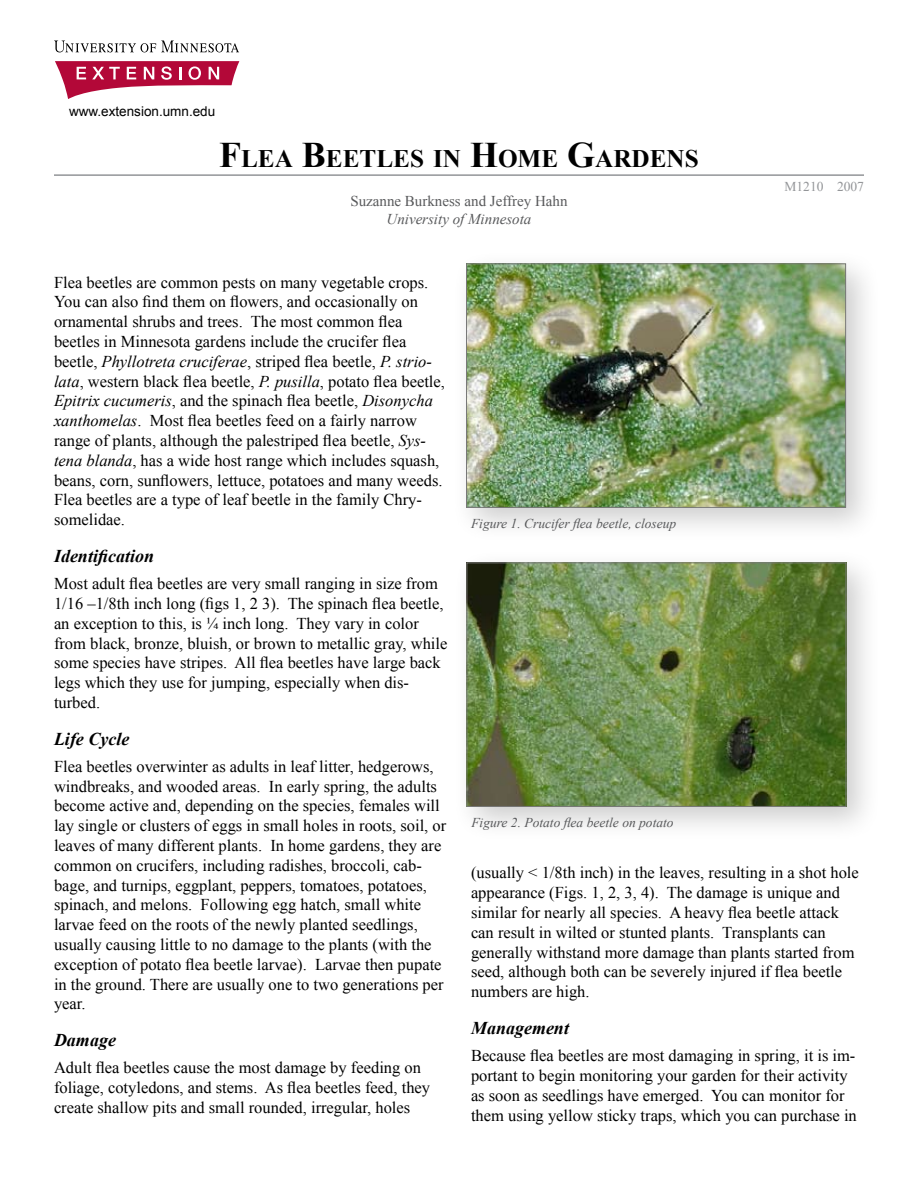
<style>
.page{position:relative;width:918px;height:1188px;background:#fff}
.page>*{position:absolute;margin:0;border:0;box-sizing:border-box;transform-origin:0 0}
.t1{font:700 25.2px "Times New Roman";color:#000}
.t2{font:italic 700 18px "Times New Roman";color:#000}
.t3{font:16.5px/19.8px "Times New Roman";color:#000}
.t4{font:15px "Times New Roman";color:#58595b}
.t5{font:italic 15px "Times New Roman";color:#58595b}
.t6{font:italic 13.5px "Times New Roman";color:#58595b}
.t7{font:13.5px "Arial";color:#000}
.t8{font:13.5px "Times New Roman";color:#939598}
.s1{font-size:36px}
.s2{font-style:italic}
</style>
<div class="page">
<svg style="left:55px;top:41px;width:184px;height:11px"></svg>
<svg style="left:55px;top:61px;width:184px;height:38px"></svg>
<hr style="left:54px;top:174px;width:810px;height:2px;background:#939598">
<div style="left:450px;top:247px;width:441px;height:305px;background:#000;opacity:.2"></div>
<img style="left:468px;top:265px;width:376px;height:241px">
<div style="left:466px;top:263px;width:380px;height:245px;border:1px solid #787878"></div>
<div style="left:450px;top:546px;width:441px;height:305px;background:#000;opacity:.2"></div>
<img style="left:468px;top:564px;width:376px;height:241px">
<div style="left:466px;top:562px;width:380px;height:245px;border:1px solid #787878"></div>
<p class="t7" style="left:69px;top:103px;width:148px">www.extension.umn.edu</p>
<h1 class="t1" style="left:219px;top:141px;width:481px"><span class="s1">F</span>LEA <span class="s1">B</span>EETLES IN <span class="s1">H</span>OME <span class="s1">G</span>ARDENS</h1>
<p class="t4" style="left:350px;top:191px;width:219px">Suzanne Burkness and Jeffrey Hahn</p>
<p class="t5" style="left:387px;top:209px;width:146px">University of Minnesota</p>
<p class="t8" style="left:784px;top:177px;width:81px">M1210 2007</p>
<p class="t3" style="left:54px;top:272px;width:393px">Flea beetles are common pests on many vegetable crops.<br>You can also find them on flowers, and occasionally on ornamental shrubs and trees. The most common flea beetles in Minnesota gardens include the crucifer flea beetle, <span class="s2">Phyllotreta cruciferae</span>, striped flea beetle, <span class="s2">P. strio&shy;lata</span>, western black flea beetle, <span class="s2">P. pusilla</span>, potato flea beetle, <span class="s2">Epitrix cucumeris</span>, and the spinach flea beetle, <span class="s2">Disonycha xanthomelas</span>. Most flea beetles feed on a fairly narrow range of plants, although the palestriped flea beetle, <span class="s2">Sys&shy;tena blanda</span>, has a wide host range which includes squash, beans, corn, sunflowers, lettuce, potatoes and many weeds.<br>Flea beetles are a type of leaf beetle in the family Chry&shy;somelidae.</p>
<p class="t2" style="left:54px;top:543px;width:102px">Identification</p>
<p class="t3" style="left:54px;top:573px;width:395px">Most adult flea beetles are very small ranging in size from 1/16 –1/8th inch long (figs 1, 2 3). The spinach flea beetle, an exception to this, is ¼ inch long. They vary in color from black, bronze, bluish, or brown to metallic gray, while some species have stripes. All flea beetles have large back legs which they use for jumping, especially when dis&shy;turbed.</p>
<p class="t2" style="left:54px;top:726px;width:77px">Life Cycle</p>
<p class="t3" style="left:54px;top:756px;width:394px">Flea beetles overwinter as adults in leaf litter, hedgerows, windbreaks, and wooded areas. In early spring, the adults become active and, depending on the species, females will lay single or clusters of eggs in small holes in roots, soil, or leaves of many different plants. In home gardens, they are common on crucifers, including radishes, broccoli, cab&shy;bage, and turnips, eggplant, peppers, tomatoes, potatoes, spinach, and melons. Following egg hatch, small white larvae feed on the roots of the newly planted seedlings, usually causing little to no damage to the plants (with the exception of potato flea beetle larvae). Larvae then pupate in the ground. There are usually one to two generations per year.</p>
<p class="t2" style="left:54px;top:1027px;width:63px">Damage</p>
<p class="t3" style="left:54px;top:1058px;width:378px">Adult flea beetles cause the most damage by feeding on foliage, cotyledons, and stems. As flea beetles feed, they create shallow pits and small rounded, irregular, holes</p>
<p class="t6" style="left:471px;top:515px;width:207px">Figure 1. Crucifer flea beetle, closeup</p>
<p class="t6" style="left:471px;top:814px;width:204px">Figure 2. Potato flea beetle on potato</p>
<p class="t3" style="left:471px;top:863px;width:389px">(usually &lt; 1/8th inch) in the leaves, resulting in a shot hole appearance (Figs. 1, 2, 3, 4). The damage is unique and similar for nearly all species. A heavy flea beetle attack can result in wilted or stunted plants. Transplants can generally withstand more damage than plants started from seed, although both can be severely injured if flea beetle numbers are high.</p>
<p class="t2" style="left:471px;top:1015px;width:100px">Management</p>
<p class="t3" style="left:471px;top:1045px;width:387px">Because flea beetles are most damaging in spring, it is im&shy;portant to begin monitoring your garden for their activity as soon as seedlings have emerged. You can monitor for them using yellow sticky traps, which you can purchase in</p>
</div>
